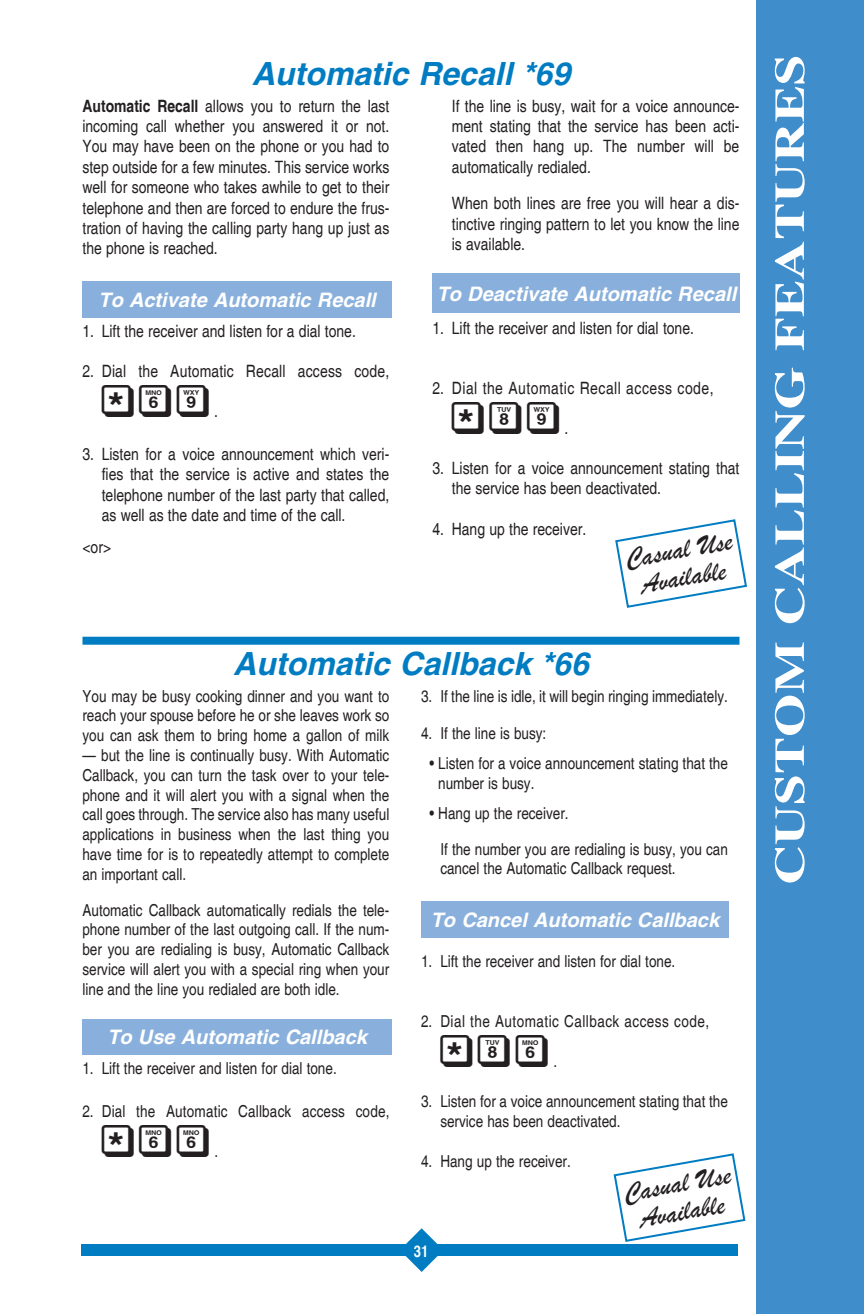
<style>
.page{position:relative;width:864px;height:1314px;background:#fff}
.page>*{position:absolute;margin:0;border:0;box-sizing:border-box;transform-origin:0 0}
.t1{font:700 42px "Times";color:#fff;scale:1.32 1}
.t2{font:40px "Phoney Pics A";color:#231f20}
.t3{font:italic 700 32px "Helvetica";color:#007cc2}
.t4{font:28px/28px "Brush Script";color:#231f20;text-align:center}
.t5{font:italic 700 20px "Helvetica";color:#fff}
.t6{font:condensed 17px/20.4px "Helvetica";color:#231f20;text-align:justify}
.t7{font:condensed 17px "Helvetica";letter-spacing:.03em;color:#231f20}
.t8{font:condensed 16.4px/19.8px "Helvetica";color:#231f20;text-align:justify}
.t9{font:condensed 16.4px "Helvetica";letter-spacing:.03em;color:#231f20}
.t10{font:700 condensed 16px "Helvetica";color:#fff}
.s1{font-weight:700}
</style>
<div class="page">
<div style="left:756px;top:0;width:108px;height:1314px;background:#3f8dcb"></div>
<div style="left:81px;top:1244px;width:657px;height:12px;background:#007cc2"></div>
<svg style="left:405px;top:1228px;width:33px;height:44px"></svg>
<svg style="left:615px;top:519px;width:132px;height:89px"></svg>
<svg style="left:613px;top:1153px;width:133px;height:89px"></svg>
<div style="left:82px;top:637px;width:657px;height:8px;background:#007cc2"></div>
<div style="left:82px;top:281px;width:310px;height:36px;background:#89b0dc"></div>
<div style="left:433px;top:274px;width:307px;height:39px;background:#89b0dc"></div>
<div style="left:82px;top:1019px;width:310px;height:36px;background:#89b0dc"></div>
<div style="left:421px;top:901px;width:308px;height:36px;background:#89b0dc"></div>
<p class="t3" style="left:252px;top:54px;width:320px">Automatic Recall *69</p>
<p class="t6" style="left:82px;top:96px;width:308px"><span class="s1">Automatic Recall</span> allows you to return the last incoming call whether you answered it or not.<br>You may have been on the phone or you had to step outside for a few minutes. This service works well for someone who takes awhile to get to their telephone and then are forced to endure the frus&shy;tration of having the calling party hang up just as the phone is reached.</p>
<p class="t5" style="left:99px;top:287px;width:279px">To Activate Automatic Recall</p>
<p class="t6" style="left:82px;top:321px;width:275px">1. Lift the receiver and listen for a dial tone.</p>
<p class="t6" style="left:82px;top:361px;width:308px">2. Dial the Automatic Recall access code,</p>
<p class="t2" style="left:102px;top:385px;width:114px">R69</p>
<p class="t6" style="left:214px;top:401px;width:5px">.</p>
<p class="t6" style="left:102px;top:444px;width:289px;text-indent:-19px">3. Listen for a voice announcement which veri&shy;fies that the service is active and states the telephone number of the last party that called, as well as the date and time of the call.</p>
<p class="t6" style="left:82px;top:537px;width:30px">&lt;or&gt;</p>
<p class="t6" style="left:452px;top:96px;width:289px">If the line is busy, wait for a voice announce&shy;ment stating that the service has been acti&shy;vated then hang up. The number will be automatically redialed.</p>
<p class="t6" style="left:452px;top:193px;width:289px">When both lines are free you will hear a dis&shy;tinctive ringing pattern to let you know the line is available.</p>
<p class="t5" style="left:437px;top:282px;width:301px">To Deactivate Automatic Recall</p>
<p class="t6" style="left:433px;top:318px;width:263px">1. Lift the receiver and listen for dial tone.</p>
<p class="t7" style="left:433px;top:378px;width:283px">2. Dial the Automatic Recall access code,</p>
<p class="t2" style="left:452px;top:401px;width:114px">R89</p>
<p class="t6" style="left:565px;top:418px;width:5px">.</p>
<p class="t6" style="left:452px;top:458px;width:289px;text-indent:-19px">3. Listen for a voice announcement stating that the service has been deactivated.</p>
<p class="t6" style="left:433px;top:519px;width:155px">4. Hang up the receiver.</p>
<p class="t4" style="left:623px;top:545px;width:110px;rotate:-10deg">Casual Use<br>Available</p>
<p class="t3" style="left:233px;top:644px;width:357px">Automatic Callback *66</p>
<p class="t8" style="left:82px;top:686px;width:308px">You may be busy cooking dinner and you want to reach your spouse before he or she leaves work so you can ask them to bring home a gallon of milk</p>
<p class="t8" style="left:82px;top:745px;width:308px">— but the line is continually busy. With Automatic Callback, you can turn the task over to your tele&shy;phone and it will alert you with a signal when the call goes through. The service also has many useful applications in business when the last thing you have time for is to repeatedly attempt to complete an important call.</p>
<p class="t8" style="left:82px;top:900px;width:308px">Automatic Callback automatically redials the tele&shy;phone number of the last outgoing call. If the num&shy;ber you are redialing is busy, Automatic Callback service will alert you with a special ring when your line and the line you redialed are both idle.</p>
<p class="t5" style="left:107px;top:1025px;width:261px">To Use Automatic Callback</p>
<p class="t8" style="left:82px;top:1059px;width:256px">1. Lift the receiver and listen for dial tone.</p>
<p class="t8" style="left:82px;top:1102px;width:309px">2. Dial the Automatic Callback access code,</p>
<p class="t2" style="left:102px;top:1125px;width:114px">R66</p>
<p class="t8" style="left:214px;top:1142px;width:5px">.</p>
<p class="t8" style="left:421px;top:686px;width:308px">3. If the line is idle, it will begin ringing immediately.</p>
<p class="t8" style="left:421px;top:724px;width:127px">4. If the line is busy:</p>
<p class="t8" style="left:438px;top:754px;width:291px;text-indent:-9px">• Listen for a voice announcement stating that the number is busy.</p>
<p class="t8" style="left:429px;top:803px;width:141px">• Hang up the receiver.</p>
<p class="t8" style="left:440px;top:839px;width:289px">If the number you are redialing is busy, you can cancel the Automatic Callback request.</p>
<p class="t5" style="left:431px;top:908px;width:290px">To Cancel Automatic Callback</p>
<p class="t8" style="left:421px;top:952px;width:256px">1. Lift the receiver and listen for dial tone.</p>
<p class="t9" style="left:421px;top:1012px;width:290px">2. Dial the Automatic Callback access code,</p>
<p class="t2" style="left:440px;top:1035px;width:114px">R86</p>
<p class="t8" style="left:553px;top:1052px;width:5px">.</p>
<p class="t8" style="left:440px;top:1092px;width:289px;text-indent:-19px">3. Listen for a voice announcement stating that the service has been deactivated.</p>
<p class="t8" style="left:421px;top:1151px;width:151px">4. Hang up the receiver.</p>
<p class="t4" style="left:621px;top:1179px;width:110px;rotate:-10deg">Casual Use<br>Available</p>
<p class="t10" style="left:414px;top:1241px;width:16px">31</p>
<p class="t1" style="left:765px;top:885px;width:631px;rotate:-90deg">CUSTOM CALLING FEATURES</p>
</div>
